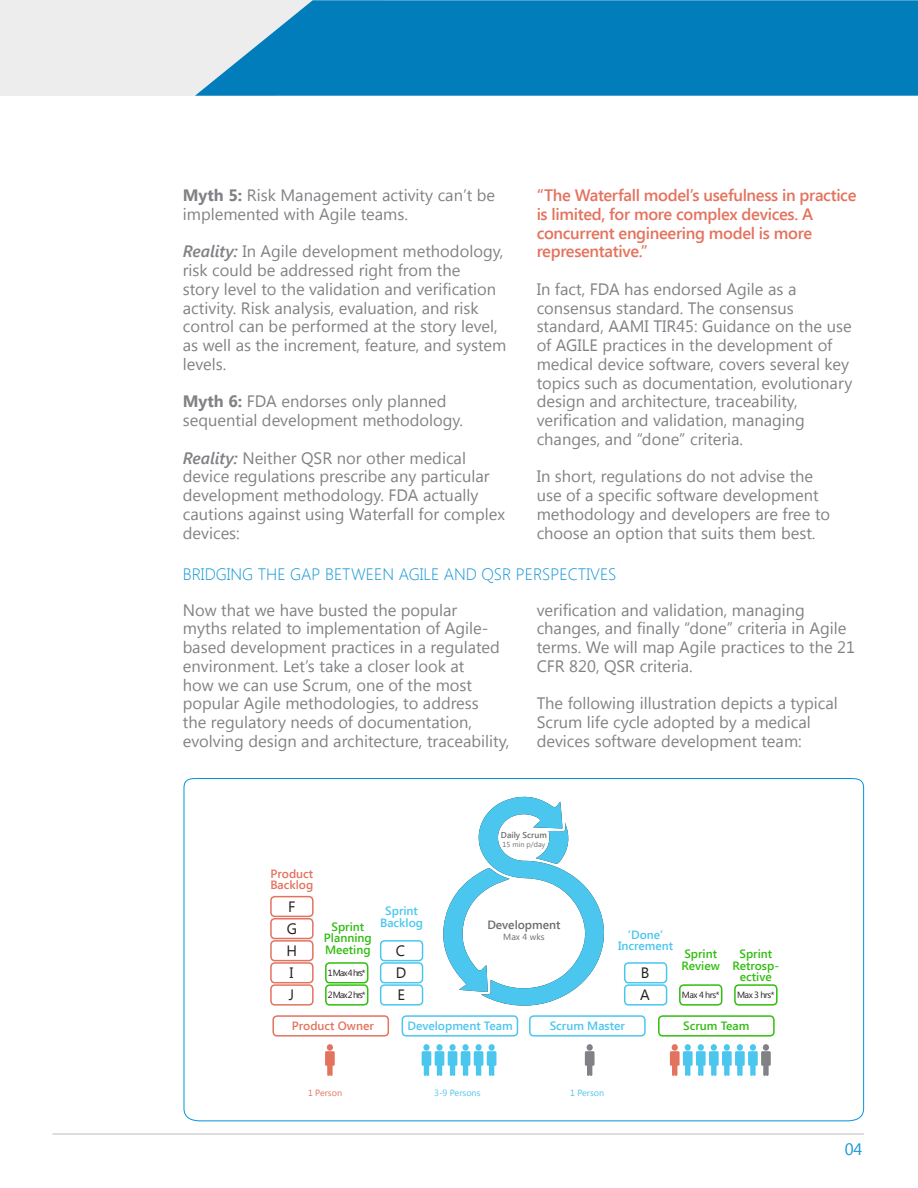
<style>
.page{position:relative;width:918px;height:1188px;background:#fff}
.page>*{position:absolute;margin:0;border:0;box-sizing:border-box;transform-origin:0 0}
.t1{font:16.5px/18.8px "Segoe UI";color:#808285}
.t2{font:600 16.5px/18.8px "Segoe UI";letter-spacing:-.02em;color:#e3735e}
.t3{font:300 16.5px "Segoe UI";color:#1696d5}
.t4{font:16.5px "Segoe UI";color:#1696d5}
.t5{font:15px "Segoe UI";color:#231f20}
.t6{font:600 12px/11.4px "Segoe UI";color:#30be10;text-align:center}
.t7{font:600 12px/11.4px "Segoe UI";color:#4bc6ef;text-align:center}
.t8{font:600 12px/11.4px "Segoe UI";color:#e3735e}
.t9{font:600 12px "Segoe UI";color:#6c6d70}
.t10{font:9px "Segoe UI";letter-spacing:-.085em;color:#231f20}
.t11{font:9px "Segoe UI";color:#4bc6ef}
.t12{font:9px "Segoe UI";color:#6c6d70}
.t13{font:9px "Segoe UI";color:#e3735e}
.t14{font:600 8.55px "Segoe UI";color:#6c6d70}
.t15{font:7.35px "Segoe UI";color:#6c6d70}
.s1{font-weight:700}
.s2{font-weight:600;font-style:italic}
.s3{font-style:inherit}
</style>
<div class="page">
<hr style="left:52px;top:1133px;width:812px;height:2px;background:#d1d2d4">
<div style="left:0;top:0;width:195px;height:96px;background:#ededed"></div>
<svg style="left:195px;top:0;width:723px;height:96px;background:#1486be"></svg>
<svg style="left:183px;top:778px;width:681px;height:344px"></svg>
<p class="t2" style="left:537px;top:185px;width:321px">“The Waterfall model’s usefulness in practice is limited, for more complex devices. A concurrent engineering model is more representative.”</p>
<p class="t1" style="left:537px;top:279px;width:317px">In fact, FDA has endorsed Agile as a consensus standard. The consensus standard, AAMI TIR45: Guidance on the use of AGILE practices in the development of medical device software, covers several key topics such as documentation, evolutionary design and architecture, traceability, verification and validation, managing changes, and “done” criteria.</p>
<p class="t1" style="left:537px;top:466px;width:295px">In short, regulations do not advise the use of a specific software development methodology and developers are free to choose an option that suits them best.</p>
<p class="t3" style="left:183px;top:562px;width:435px">BRIDGING THE GAP BETWEEN AGILE AND QSR PERSPECTIVES</p>
<p class="t1" style="left:183px;top:600px;width:328px">Now that we have busted the popular<br>myths related to implementation of Agile&shy;based development practices in a regulated environment. Let’s take a closer look at<br>how we can use Scrum, one of the most popular Agile methodologies, to address<br>the regulatory needs of documentation, evolving design and architecture, traceability,</p>
<p class="t1" style="left:537px;top:600px;width:320px">verification and validation, managing changes, and finally “done” criteria in Agile terms. We will map Agile practices to the 21<br>CFR 820, QSR criteria.</p>
<p class="t1" style="left:183px;top:185px;width:314px"><span class="s1">Myth 5:</span> Risk Management activity can’t be implemented with Agile teams.</p>
<p class="t1" style="left:183px;top:241px;width:325px"><span class="s2">Reality:</span> In Agile development methodology, risk could be addressed right from the<br>story level to the validation and verification activity. Risk analysis, evaluation, and risk control can be performed at the story level, as well as the increment, feature, and system levels.</p>
<p class="t1" style="left:183px;top:391px;width:282px"><span class="s1">Myth 6:</span> FDA endorses only planned sequential development methodology.</p>
<p class="t1" style="left:183px;top:448px;width:324px"><span class="s2">Reality:</span> Neither QSR nor other medical device regulations prescribe any particular development methodology. FDA actually cautions against using Waterfall for complex devices:</p>
<p class="t1" style="left:537px;top:693px;width:303px">The following illustration depicts a typical<br>Scrum life cycle adopted by a medical devices software development team:</p>
<p class="t8" style="left:270px;top:867px;width:44px">Product<br>Backlog</p>
<p class="t14" style="left:501px;top:828px;width:47px">Daily Scrum</p>
<p class="t15" style="left:503px;top:839px;width:44px">15 min p/day</p>
<p class="t5" style="left:288px;top:896px;width:9px">F</p>
<p class="t7" style="left:380px;top:905px;width:44px">Sprint<br>Backlog</p>
<p class="t9" style="left:487px;top:916px;width:75px">Development</p>
<p class="t12" style="left:503px;top:931px;width:43px">Max 4 wks</p>
<p class="t6" style="left:324px;top:920px;width:49px">Sprint<br>Planning<br>Meeting</p>
<p class="t5" style="left:287px;top:918px;width:12px">G</p>
<p class="t5" style="left:287px;top:940px;width:12px">H</p>
<p class="t5" style="left:396px;top:940px;width:11px">C</p>
<p class="t5" style="left:290px;top:962px;width:5px">I</p>
<p class="t10" style="left:328px;top:967px;width:39px"><span class="s3">1 M</span>ax <span class="s3">4</span> hrs<span class="s3">*</span></p>
<p class="t7" style="left:618px;top:928px;width:57px">‘Done’<br>Increment</p>
<p class="t5" style="left:396px;top:962px;width:12px">D</p>
<p class="t5" style="left:641px;top:962px;width:10px">B</p>
<p class="t5" style="left:289px;top:984px;width:7px">J</p>
<p class="t10" style="left:328px;top:989px;width:39px"><span class="s3">2 M</span>ax <span class="s3">2</span> hrs<span class="s3">*</span></p>
<p class="t5" style="left:397px;top:984px;width:9px">E</p>
<p class="t5" style="left:640px;top:984px;width:11px">A</p>
<p class="t6" style="left:682px;top:948px;width:40px;text-align:left">Sprint<br>Review</p>
<p class="t6" style="left:733px;top:948px;width:48px">Sprint<br>Retrosp&shy;ective</p>
<p class="t10" style="left:682px;top:989px;width:39px"><span class="s3">M</span>ax <span class="s3">4</span> hrs<span class="s3">*</span></p>
<p class="t10" style="left:737px;top:989px;width:39px"><span class="s3">M</span>ax <span class="s3">3</span> hrs<span class="s3">*</span></p>
<p class="t8" style="left:292px;top:1020px;width:83px">Product Owner</p>
<p class="t7" style="left:407px;top:1020px;width:107px">Development Team</p>
<p class="t7" style="left:550px;top:1020px;width:77px">Scrum Master</p>
<p class="t6" style="left:683px;top:1020px;width:68px">Scrum Team</p>
<p class="t13" style="left:308px;top:1086px;width:36px">1 Person</p>
<p class="t11" style="left:434px;top:1086px;width:48px">3-9 Persons</p>
<p class="t11" style="left:570px;top:1086px;width:36px">1 Person</p>
<p class="t4" style="left:845px;top:1138px;width:19px">04</p>
</div>
